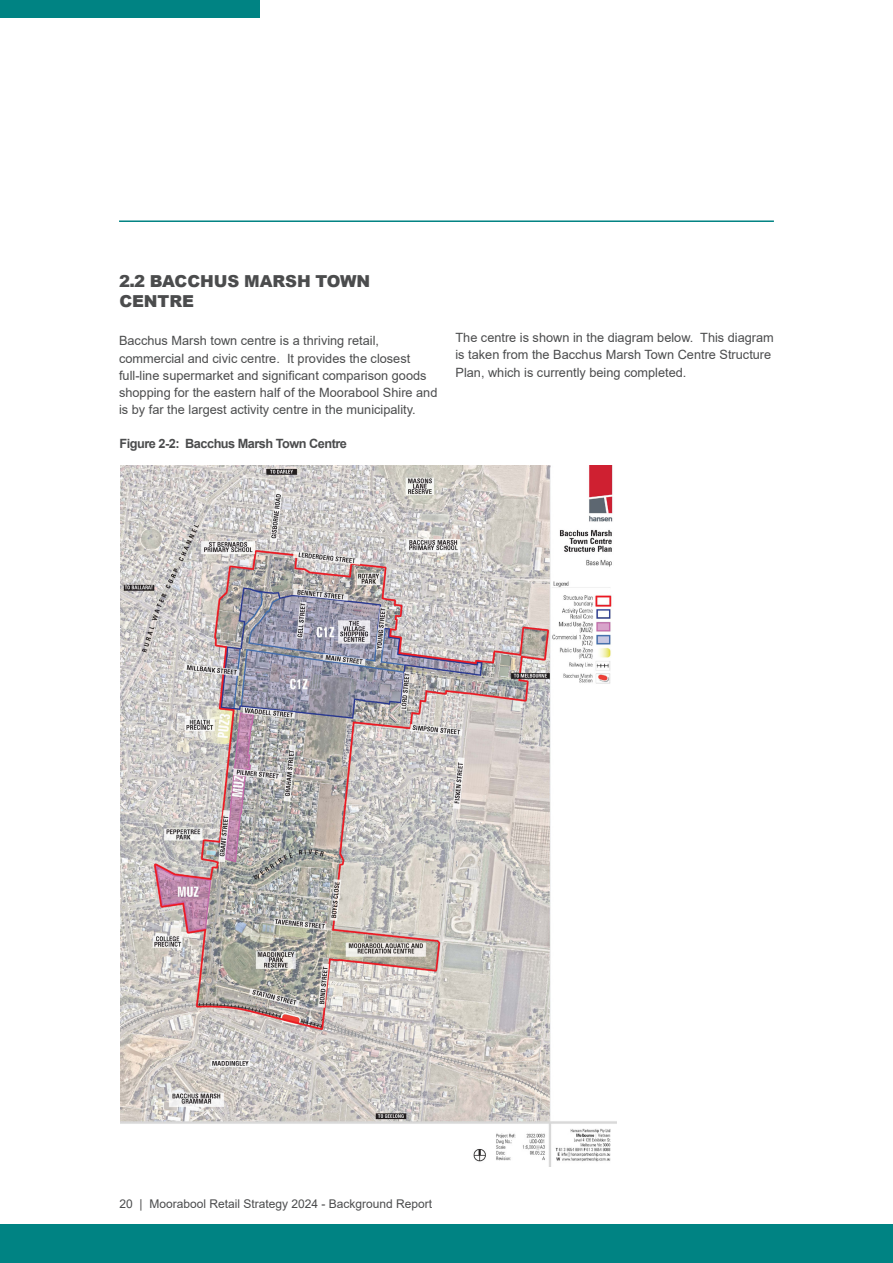
<style>
.page{position:relative;width:893px;height:1263px;background:#fff}
.page>*{position:absolute;margin:0;border:0;box-sizing:border-box;transform-origin:0 0}
.SUB_HEADING{font:900 16.5px/19.8px "Arial";letter-spacing:-.005em;color:#4b4c4d}
.NEW_BODY_TEXT{font:12.75px/17.2px "Arial";color:#4b4c4d}
.NEW_BODY_TEXT-2{font:700 12.75px "Arial";letter-spacing:-.04em;color:#4b4c4d}
.t1{font:12px "Arial";color:#4b4c4d}
</style>
<div class="page">
<div style="left:0;top:0;width:260px;height:18px;background:#008383"></div>
<div style="left:0;top:1224px;width:893px;height:39px;background:#008383"></div>
<hr style="left:119px;top:220px;width:655px;height:2px;background:#008383">
<img style="left:121px;top:466px;width:495px;height:700px">
<p class="SUB_HEADING" style="left:119px;top:271px;width:253px">2.2 BACCHUS MARSH TOWN<br>CENTRE</p>
<p class="NEW_BODY_TEXT" style="left:119px;top:332px;width:320px">Bacchus Marsh town centre is a thriving retail, commercial and civic centre. It provides the closest full-line supermarket and significant comparison goods shopping for the eastern half of the Moorabool Shire and is by far the largest activity centre in the municipality.</p>
<p class="NEW_BODY_TEXT" style="left:455px;top:329px;width:320px">The centre is shown in the diagram below. This diagram is taken from the Bacchus Marsh Town Centre Structure<br>Plan, which is currently being completed.</p>
<p class="NEW_BODY_TEXT-2" style="left:120px;top:435px;width:229px">Figure 2-2: Bacchus Marsh Town Centre</p>
<p class="t1" style="left:120px;top:1195px;width:314px">20 | Moorabool Retail Strategy 2024 - Background Report</p>
</div>
